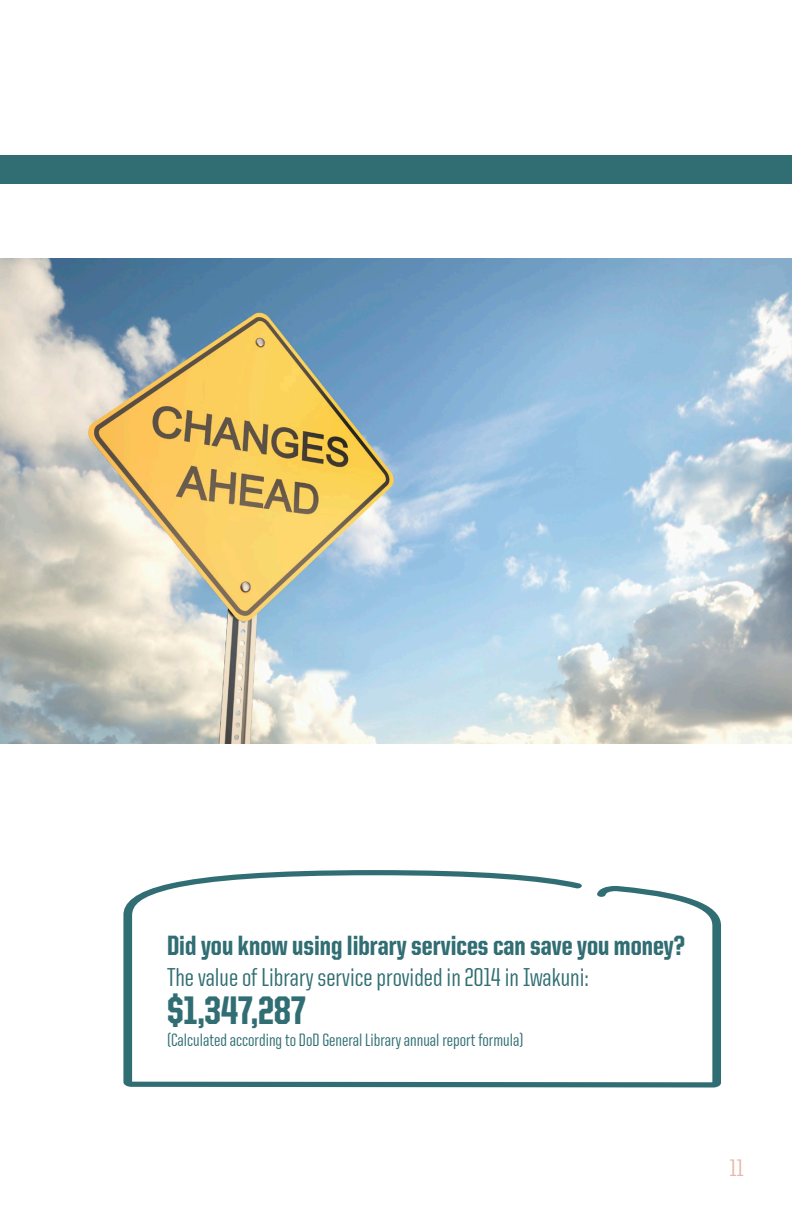
<style>
.page{position:relative;width:792px;height:1224px;background:#fff}
.page>*{position:absolute;margin:0;border:0;box-sizing:border-box;transform-origin:0 0}
.t1{font:800 40px "United Sans Cond";color:#306e73}
.t2{font:800 28px "United Sans Cond";color:#306e73}
.t3{font:500 26px "United Sans Cond";color:#306e73}
.t4{font:500 24px "United Sans Cond";color:#e6b7a8}
.t5{font:500 18px "United Sans Cond";color:#306e73}
</style>
<div class="page">
<img style="left:0;top:258px;width:792px;height:486px">
<div style="left:0;top:155px;width:792px;height:29px;background:#306e73"></div>
<svg style="left:123px;top:870px;width:598px;height:218px"></svg>
<p class="t2" style="left:167px;top:931px;width:519px">Did you know using library services can save you money?</p>
<p class="t3" style="left:167px;top:964px;width:423px">The value of Library service provided in 2014 in Iwakuni:</p>
<p class="t1" style="left:167px;top:989px;width:140px">$1,347,287</p>
<p class="t5" style="left:167px;top:1030px;width:358px">(Calculated according to DoD General Library annual report formula)</p>
<h3 class="t4" style="left:729px;top:1156px;width:16px">11</h3>
</div>
